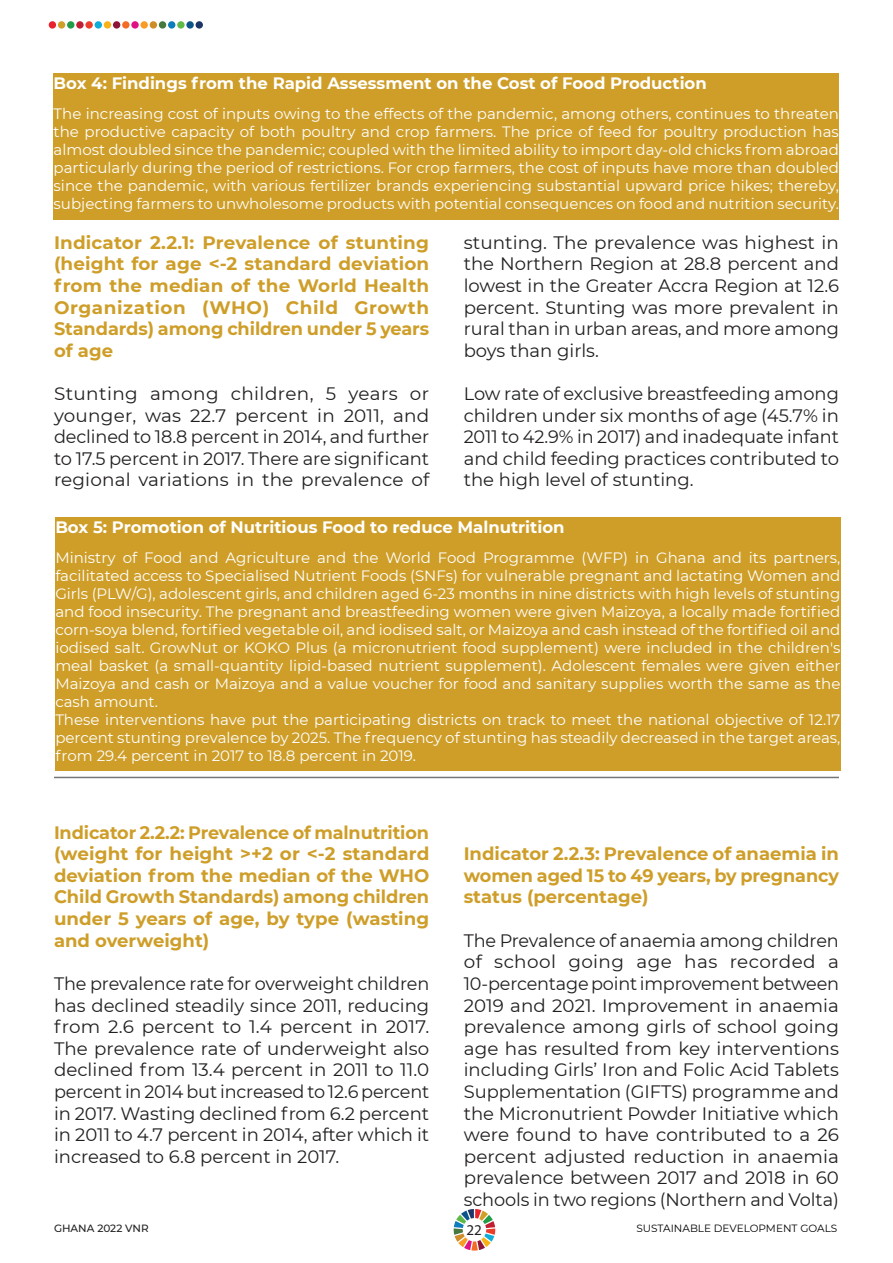
<style>
.page{position:relative;width:893px;height:1263px;background:#fff}
.page>*{position:absolute;margin:0;border:0;box-sizing:border-box;transform-origin:0 0}
.body_copy{font:18px/21.6px "Montserrat";color:#231f20;text-align:justify}
.indicator_copy_goal{font:700 18px/21.6px "Montserrat";color:#ce9e29;text-align:justify}
.boxes_copy{font:700 16.5px "Montserrat";color:#fff}
.t1{font:15px/18px "Montserrat";color:#fff;text-align:justify}
.t2{font:15px "Myriad Pro";color:#231f20}
.t3{font:10.5px "Montserrat";color:#000}
.t4{font:500 10.5px "Montserrat";color:#231f20}
</style>
<div class="page">
<div style="left:49px;top:21px;width:7px;height:8px;background:#e8222e;border-radius:50%"></div>
<div style="left:58px;top:21px;width:7px;height:8px;background:#d09f29;border-radius:50%"></div>
<div style="left:67px;top:21px;width:7px;height:8px;background:#249b49;border-radius:50%"></div>
<div style="left:76px;top:21px;width:8px;height:8px;background:#c11f33;border-radius:50%"></div>
<div style="left:85px;top:21px;width:8px;height:8px;background:#ec3e2a;border-radius:50%"></div>
<div style="left:95px;top:21px;width:7px;height:8px;background:#10add9;border-radius:50%"></div>
<div style="left:104px;top:21px;width:7px;height:8px;background:#f9b317;border-radius:50%"></div>
<div style="left:113px;top:21px;width:7px;height:8px;background:#8d1738;border-radius:50%"></div>
<div style="left:122px;top:21px;width:8px;height:8px;background:#f36c26;border-radius:50%"></div>
<div style="left:131px;top:21px;width:8px;height:8px;background:#de1282;border-radius:50%"></div>
<div style="left:140px;top:21px;width:8px;height:8px;background:#f89c24;border-radius:50%"></div>
<div style="left:150px;top:21px;width:7px;height:8px;background:#cf8d29;border-radius:50%"></div>
<div style="left:159px;top:21px;width:7px;height:8px;background:#47783e;border-radius:50%"></div>
<div style="left:168px;top:21px;width:7px;height:8px;background:#0d7dbb;border-radius:50%"></div>
<div style="left:177px;top:21px;width:8px;height:8px;background:#5eb946;border-radius:50%"></div>
<div style="left:186px;top:21px;width:8px;height:8px;background:#0b558a;border-radius:50%"></div>
<div style="left:196px;top:21px;width:7px;height:8px;background:#1c3667;border-radius:50%"></div>
<svg style="left:454px;top:1209px;width:41px;height:41px"></svg>
<img style="left:54px;top:519px;width:787px;height:260px">
<div style="left:54px;top:73px;width:785px;height:146px;background:#ce9e29"></div>
<div style="left:55px;top:517px;width:785px;height:254px;background:#ce9e29"></div>
<hr style="left:54px;top:777px;width:785px;height:1px;background:#757679">
<p class="boxes_copy" style="left:54px;top:71px;width:655px">Box 4: Findings from the Rapid Assessment on the Cost of Food Production</p>
<p class="t1" style="left:54px;top:104px;width:787px">The increasing cost of inputs owing to the effects of the pandemic, among others, continues to threaten the productive capacity of both poultry and crop farmers. The price of feed for poultry production has almost doubled since the pandemic; coupled with the limited ability to import day-old chicks from abroad particularly during the period of restrictions. For crop farmers, the cost of inputs have more than doubled since the pandemic, with various fertilizer brands experiencing substantial upward price hikes; thereby, subjecting farmers to unwholesome products with potential consequences on food and nutrition security.</p>
<p class="indicator_copy_goal" style="left:54px;top:231px;width:377px">Indicator 2.2.1: Prevalence of stunting (height for age &lt;-2 standard deviation from the median of the World Health Organization (WHO) Child Growth Standards) among children under 5 years of age</p>
<p class="body_copy" style="left:54px;top:382px;width:377px">Stunting among children, 5 years or younger, was 22.7 percent in 2011, and declined to 18.8 percent in 2014, and further to 17.5 percent in 2017. There are significant regional variations in the prevalence of</p>
<p class="body_copy" style="left:464px;top:231px;width:377px">stunting. The prevalence was highest in the Northern Region at 28.8 percent and lowest in the Greater Accra Region at 12.6 percent. Stunting was more prevalent in rural than in urban areas, and more among boys than girls.</p>
<p class="body_copy" style="left:464px;top:382px;width:377px">Low rate of exclusive breastfeeding among children under six months of age (45.7% in 2011 to 42.9% in 2017) and inadequate infant and child feeding practices contributed to the high level of stunting.</p>
<p class="boxes_copy" style="left:55px;top:516px;width:511px">Box 5: Promotion of Nutritious Food to reduce Malnutrition</p>
<p class="t1" style="left:55px;top:549px;width:786px">Ministry of Food and Agriculture and the World Food Programme (WFP) in Ghana and its partners, facilitated access to Specialised Nutrient Foods (SNFs) for vulnerable pregnant and lactating Women and Girls (PLW/G), adolescent girls, and children aged 6-23 months in nine districts with high levels of stunting and food insecurity. The pregnant and breastfeeding women were given Maizoya, a locally made fortified corn-soya blend, fortified vegetable oil, and iodised salt, or Maizoya and cash instead of the fortified oil and iodised salt. GrowNut or KOKO Plus (a micronutrient food supplement) were included in the children's meal basket (a small-quantity lipid-based nutrient supplement). Adolescent females were given either Maizoya and cash or Maizoya and a value voucher for food and sanitary supplies worth the same as the cash amount.</p>
<p class="t1" style="left:55px;top:711px;width:786px">These interventions have put the participating districts on track to meet the national objective of 12.17 percent stunting prevalence by 2025. The frequency of stunting has steadily decreased in the target areas, from 29.4 percent in 2017 to 18.8 percent in 2019.</p>
<p class="indicator_copy_goal" style="left:54px;top:820px;width:377px">Indicator 2.2.2: Prevalence of malnutrition (weight for height &gt;+2 or &lt;-2 standard deviation from the median of the WHO Child Growth Standards) among children under 5 years of age, by type (wasting and overweight)</p>
<p class="body_copy" style="left:54px;top:972px;width:377px">The prevalence rate for overweight children has declined steadily since 2011, reducing from 2.6 percent to 1.4 percent in 2017.<br>The prevalence rate of underweight also declined from 13.4 percent in 2011 to 11.0 percent in 2014 but increased to 12.6 percent in 2017. Wasting declined from 6.2 percent in 2011 to 4.7 percent in 2014, after which it increased to 6.8 percent in 2017.</p>
<p class="indicator_copy_goal" style="left:464px;top:842px;width:377px">Indicator 2.2.3: Prevalence of anaemia in women aged 15 to 49 years, by pregnancy status (percentage)</p>
<p class="body_copy" style="left:464px;top:929px;width:377px">The Prevalence of anaemia among children of school going age has recorded a 10-percentage point improvement between 2019 and 2021. Improvement in anaemia prevalence among girls of school going age has resulted from key interventions including Girls’ Iron and Folic Acid Tablets Supplementation (GIFTS) programme and the Micronutrient Powder Initiative which were found to have contributed to a 26 percent adjusted reduction in anaemia prevalence between 2017 and 2018 in 60 schools in two regions (Northern and Volta)</p>
<p class="t4" style="left:54px;top:1221px;width:96px">GHANA 2022 VNR</p>
<p class="t2" style="left:466px;top:1220px;width:17px">22</p>
<p class="t3" style="left:636px;top:1221px;width:202px">SUSTAINABLE DEVELOPMENT GOALS</p>
</div>
